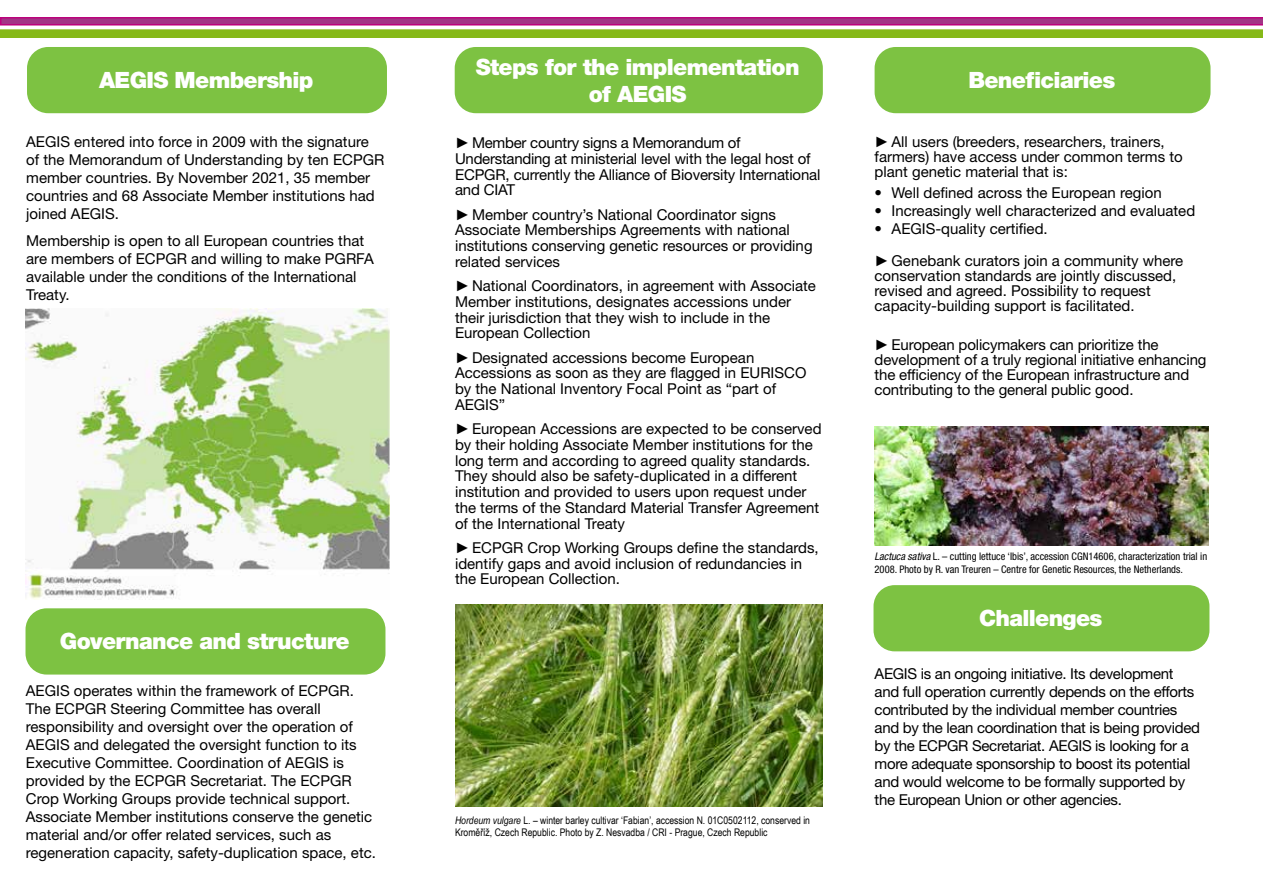
<style>
.page{position:relative;width:1263px;height:893px;background:#fff}
.page>*{position:absolute;margin:0;border:0;box-sizing:border-box;transform-origin:0 0}
.t1{font:900 22.5px/27px "Helvetica Neue LT Std";letter-spacing:-.03em;color:#fff;text-align:center}
.t2{font:15px/15.8px "Helvetica Neue LT Std";color:#000}
.t3{font:15px/18px "Helvetica Neue LT Std";letter-spacing:-.02em;color:#000}
.t4{font:10.5px/12.6px "Arial Narrow";color:#000}
.t5{font:condensed 10.5px/12.6px "Helvetica Neue LT Std";color:#000}
.s1{font-family:"Arial"}
.s2{font-style:italic}
</style>
<div class="page">
<svg style="left:0;top:17px;width:1263px;height:21px;background:#ab886d"></svg>
<img style="left:874px;top:426px;width:335px;height:120px">
<img style="left:455px;top:605px;width:368px;height:202px">
<div style="left:27px;top:47px;width:360px;height:66px;background:#7dc242;border-radius:21px"></div>
<div style="left:26px;top:608px;width:359px;height:67px;background:#7dc242;border-radius:21px"></div>
<div style="left:455px;top:47px;width:368px;height:66px;background:#7dc242;border-radius:21px"></div>
<div style="left:874px;top:47px;width:336px;height:66px;background:#7dc242;border-radius:21px"></div>
<div style="left:873px;top:585px;width:336px;height:66px;background:#7dc242;border-radius:21px"></div>
<img style="left:25px;top:309px;width:365px;height:290px">
<h1 class="t1" style="left:99px;top:67px;width:216px">AEGIS Membership</h1>
<p class="t2" style="left:26px;top:133px;width:360px;line-height:18px">AEGIS entered into force in 2009 with the signature of the Memorandum of Understanding by ten ECPGR member countries. By November 2021, 35 member countries and 68 Associate Member institutions had joined AEGIS.</p>
<p class="t2" style="left:26px;top:231px;width:349px;line-height:18px">Membership is open to all European countries that are members of ECPGR and willing to make PGRFA available under the conditions of the International Treaty.</p>
<h1 class="t1" style="left:60px;top:628px;width:291px">Governance and structure</h1>
<p class="t2" style="left:26px;top:682px;width:352px;line-height:18px">AEGIS operates within the framework of ECPGR.<br>The ECPGR Steering Committee has overall responsibility and oversight over the operation of AEGIS and delegated the oversight function to its Executive Committee. Coordination of AEGIS is provided by the ECPGR Secretariat. The ECPGR Crop Working Groups provide technical support.<br>Associate Member institutions conserve the genetic material and/or offer related services, such as regeneration capacity, safety-duplication space, etc.</p>
<h1 class="t1" style="left:476px;top:53px;width:325px">Steps for the implementation of AEGIS</h1>
<p class="t2" style="left:455px;top:135px;width:367px"><span class="s1">►</span> Member country signs a Memorandum of Understanding at ministerial level with the legal host of ECPGR, currently the Alliance of Bioversity International and CIAT</p>
<p class="t2" style="left:455px;top:206px;width:359px"><span class="s1">►</span>Member country’s National Coordinator signs Associate Memberships Agreements with national institutions conserving genetic resources or providing related services</p>
<p class="t2" style="left:455px;top:278px;width:362px"><span class="s1">►</span>National Coordinators, in agreement with Associate Member institutions, designates accessions under their jurisdiction that they wish to include in the European Collection</p>
<p class="t2" style="left:455px;top:349px;width:353px"><span class="s1">►</span>Designated accessions become European Accessions as soon as they are flagged in EURISCO by the National Inventory Focal Point as “part of AEGIS”</p>
<p class="t2" style="left:455px;top:421px;width:368px"><span class="s1">►</span>European Accessions are expected to be conserved by their holding Associate Member institutions for the long term and according to agreed quality standards.<br>They should also be safety-duplicated in a different institution and provided to users upon request under the terms of the Standard Material Transfer Agreement of the International Treaty</p>
<p class="t2" style="left:455px;top:539px;width:365px"><span class="s1">►</span>ECPGR Crop Working Groups define the standards, identify gaps and avoid inclusion of redundancies in the European Collection.</p>
<p class="t4" style="left:455px;top:813px;width:356px"><span class="s2">Hordeum vulgare</span> L. – winter barley cultivar ‘Fabian’, accession N. 01C0502112, conserved in<br>Kroměříž, Czech Republic. Photo by Z. Nesvadba / CRI - Prague, Czech Republic</p>
<h1 class="t1" style="left:968px;top:67px;width:148px">Beneficiaries</h1>
<p class="t2" style="left:874px;top:134px;width:310px;line-height:15px"><span class="s1">►</span>All users (breeders, researchers, trainers, farmers) have access under common terms to plant genetic material that is:</p>
<p class="t2" style="left:874px;top:185px;width:289px">• Well defined across the European region</p>
<p class="t2" style="left:874px;top:203px;width:322px">• Increasingly well characterized and evaluated</p>
<p class="t2" style="left:874px;top:221px;width:175px">• AEGIS-quality certified.</p>
<p class="t2" style="left:874px;top:253px;width:310px;line-height:15px"><span class="s1">►</span>Genebank curators join a community where conservation standards are jointly discussed, revised and agreed. Possibility to request capacity-building support is facilitated.</p>
<p class="t2" style="left:874px;top:337px;width:333px;line-height:15px"><span class="s1">►</span>European policymakers can prioritize the development of a truly regional initiative enhancing the efficiency of the European infrastructure and contributing to the general public good.</p>
<p class="t5" style="left:874px;top:550px;width:334px"><span class="s2">Lactuca sativa</span> L. – cutting lettuce ‘Ibis’, accession CGN14606, characterization trial in<br>2008. Photo by R. van Treuren – Centre for Genetic Resources, the Netherlands.</p>
<h1 class="t1" style="left:979px;top:605px;width:125px">Challenges</h1>
<p class="t3" style="left:874px;top:665px;width:327px">AEGIS is an ongoing initiative. Its development and full operation currently depends on the efforts contributed by the individual member countries and by the lean coordination that is being provided by the ECPGR Secretariat. AEGIS is looking for a more adequate sponsorship to boost its potential and would welcome to be formally supported by the European Union or other agencies.</p>
</div>
